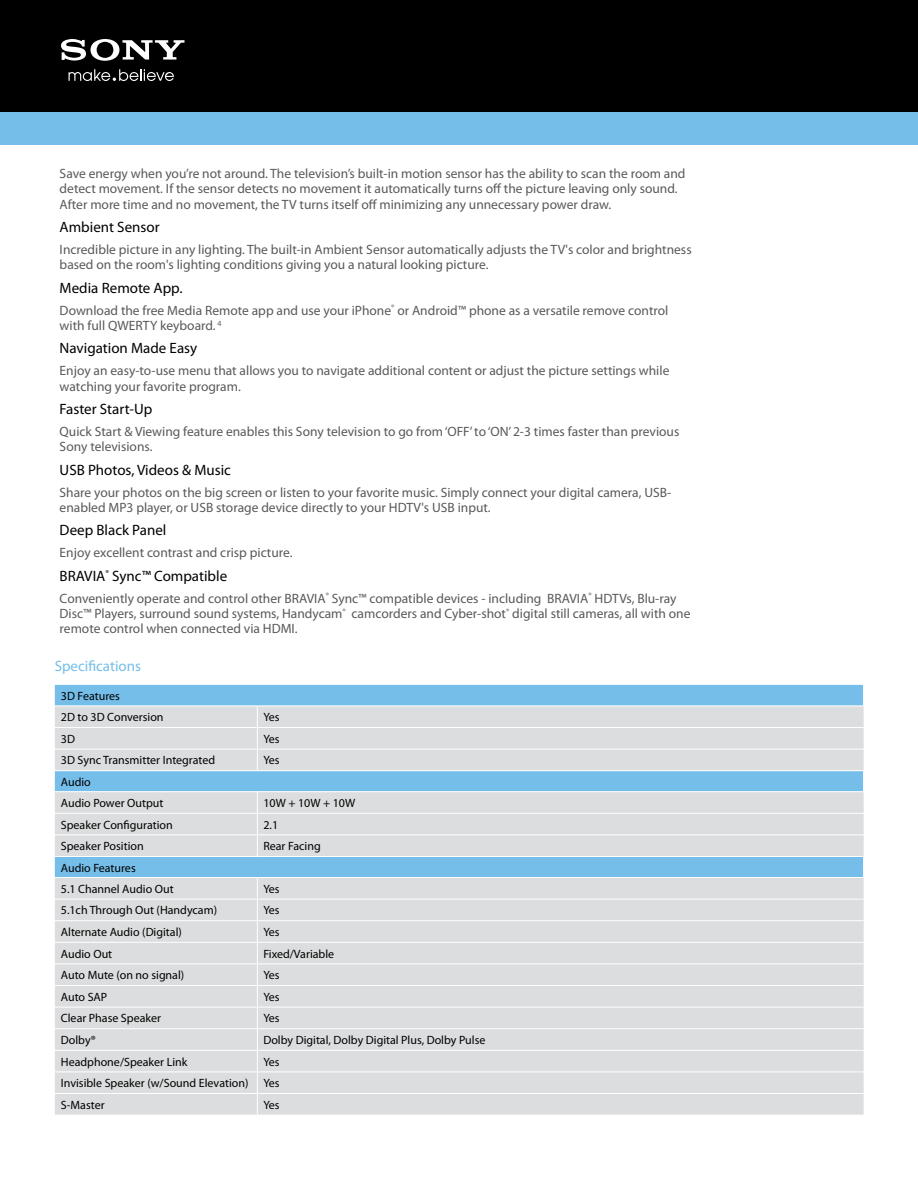
<style>
.page{position:relative;width:918px;height:1188px;background:#fff}
.page>*{position:absolute;margin:0;border:0;box-sizing:border-box;transform-origin:0 0}
.t1{font:15px "Myriad Pro";color:#000}
.t2{font:15px "Myriad Pro";color:#75bee9}
.t3{font:13.5px/15.3px "Myriad Pro";color:#58595b}
.t4{font:12px/21.3px "Myriad Pro";color:#000}
</style>
<div class="page">
<div style="left:0;top:0;width:918px;height:113px;background:#000"></div>
<div style="left:0;top:112px;width:918px;height:33px;background:#75bee9"></div>
<svg style="left:69px;top:69px;width:105px;height:12px"></svg>
<svg style="left:61px;top:39px;width:124px;height:22px"></svg>
<div style="left:55px;top:685px;width:808px;height:21px;background:#75bee9"></div>
<svg style="left:55px;top:707px;width:809px;height:408px;background:#d1dadf"></svg>
<svg style="left:863px;top:685px;width:1px;height:21px"></svg>
<hr style="left:55px;top:727px;width:202px;height:1px;background:#fff">
<hr style="left:257px;top:727px;width:607px;height:1px;background:#fff">
<hr style="left:55px;top:749px;width:202px;height:1px;background:#fff">
<hr style="left:257px;top:749px;width:607px;height:1px;background:#fff">
<svg style="left:257px;top:707px;width:1px;height:63px"></svg>
<hr style="left:55px;top:770px;width:202px;height:1px;background:#fff">
<hr style="left:257px;top:770px;width:607px;height:1px;background:#fff">
<svg style="left:863px;top:771px;width:1px;height:20px"></svg>
<hr style="left:55px;top:791px;width:202px;height:1px;background:#fff">
<hr style="left:257px;top:791px;width:607px;height:1px;background:#fff">
<hr style="left:55px;top:813px;width:202px;height:1px;background:#fff">
<hr style="left:257px;top:813px;width:607px;height:1px;background:#fff">
<hr style="left:55px;top:835px;width:202px;height:1px;background:#fff">
<hr style="left:257px;top:835px;width:607px;height:1px;background:#fff">
<svg style="left:257px;top:792px;width:1px;height:64px"></svg>
<hr style="left:55px;top:856px;width:202px;height:1px;background:#fff">
<hr style="left:257px;top:856px;width:607px;height:1px;background:#fff">
<svg style="left:863px;top:857px;width:1px;height:20px"></svg>
<hr style="left:55px;top:877px;width:202px;height:1px;background:#fff">
<hr style="left:257px;top:877px;width:607px;height:1px;background:#fff">
<hr style="left:55px;top:899px;width:202px;height:1px;background:#fff">
<hr style="left:257px;top:899px;width:607px;height:1px;background:#fff">
<hr style="left:55px;top:920px;width:202px;height:1px;background:#fff">
<hr style="left:257px;top:920px;width:607px;height:1px;background:#fff">
<hr style="left:55px;top:942px;width:202px;height:1px;background:#fff">
<hr style="left:257px;top:942px;width:607px;height:1px;background:#fff">
<hr style="left:55px;top:964px;width:202px;height:1px;background:#fff">
<hr style="left:257px;top:964px;width:607px;height:1px;background:#fff">
<hr style="left:55px;top:985px;width:202px;height:1px;background:#fff">
<hr style="left:257px;top:985px;width:607px;height:1px;background:#fff">
<hr style="left:55px;top:1007px;width:202px;height:1px;background:#fff">
<hr style="left:257px;top:1007px;width:607px;height:1px;background:#fff">
<hr style="left:55px;top:1028px;width:202px;height:1px;background:#fff">
<hr style="left:257px;top:1028px;width:607px;height:1px;background:#fff">
<hr style="left:55px;top:1050px;width:202px;height:1px;background:#fff">
<hr style="left:257px;top:1050px;width:607px;height:1px;background:#fff">
<hr style="left:55px;top:1072px;width:202px;height:1px;background:#fff">
<hr style="left:257px;top:1072px;width:607px;height:1px;background:#fff">
<hr style="left:55px;top:1093px;width:202px;height:1px;background:#fff">
<hr style="left:257px;top:1093px;width:607px;height:1px;background:#fff">
<svg style="left:257px;top:878px;width:1px;height:237px"></svg>
<p class="t3" style="left:60px;top:166px;width:627px">Save energy when you’re not around. The television’s built-in motion sensor has the ability to scan the room and detect movement. If the sensor detects no movement it automatically turns off the picture leaving only sound.<br>After more time and no movement, the TV turns itself off minimizing any unnecessary power draw.</p>
<p class="t1" style="left:60px;top:218px;width:102px">Ambient Sensor</p>
<p class="t3" style="left:60px;top:242px;width:634px">Incredible picture in any lighting. The built-in Ambient Sensor automatically adjusts the TV's color and brightness based on the room's lighting conditions giving you a natural looking picture.</p>
<p class="t1" style="left:60px;top:278px;width:124px">Media Remote App.</p>
<p class="t3" style="left:60px;top:302px;width:610px">Download the free Media Remote app and use your iPhone<sup>®</sup> or Android™ phone as a versatile remove control with full QWERTY keyboard. <sup>4</sup></p>
<p class="t1" style="left:60px;top:339px;width:139px">Navigation Made Easy</p>
<p class="t3" style="left:60px;top:363px;width:611px">Enjoy an easy-to-use menu that allows you to navigate additional content or adjust the picture settings while watching your favorite program.</p>
<p class="t1" style="left:60px;top:400px;width:94px">Faster Start-Up</p>
<p class="t3" style="left:60px;top:424px;width:621px">Quick Start &amp; Viewing feature enables this Sony television to go from ‘OFF’ to ‘ON’ 2-3 times faster than previous<br>Sony televisions.</p>
<p class="t1" style="left:60px;top:460px;width:173px">USB Photos, Videos &amp; Music</p>
<p class="t3" style="left:60px;top:484px;width:613px">Share your photos on the big screen or listen to your favorite music. Simply connect your digital camera, USB&shy;enabled MP3 player, or USB storage device directly to your HDTV's USB input.</p>
<p class="t1" style="left:60px;top:521px;width:108px">Deep Black Panel</p>
<p class="t3" style="left:60px;top:545px;width:234px">Enjoy excellent contrast and crisp picture.</p>
<p class="t1" style="left:60px;top:566px;width:169px">BRAVIA<sup>®</sup> Sync™ Compatible</p>
<p class="t3" style="left:60px;top:590px;width:632px">Conveniently operate and control other BRAVIA<sup>®</sup> Sync™ compatible devices - including BRAVIA<sup>®</sup> HDTVs, Blu-ray<br>Disc™ Players, surround sound systems, Handycam<sup>®</sup> camcorders and Cyber-shot<sup>®</sup> digital still cameras, all with one remote control when connected via HDMI.</p>
<p class="t2" style="left:55px;top:657px;width:88px">Specifications</p>
<p class="t4" style="left:61px;top:685px;width:104px">3D Features<br>2D to 3D Conversion</p>
<p class="t4" style="left:263px;top:706px;width:18px">Yes</p>
<p class="t4" style="left:61px;top:728px;width:16px">3D</p>
<p class="t4" style="left:263px;top:728px;width:18px">Yes</p>
<p class="t4" style="left:61px;top:750px;width:156px">3D Sync Transmitter Integrated</p>
<p class="t4" style="left:263px;top:750px;width:18px">Yes</p>
<p class="t4" style="left:61px;top:771px;width:104px">Audio<br>Audio Power Output</p>
<p class="t4" style="left:263px;top:792px;width:93px">10W + 10W + 10W</p>
<p class="t4" style="left:61px;top:814px;width:113px">Speaker Configuration</p>
<p class="t4" style="left:263px;top:814px;width:16px">2.1</p>
<p class="t4" style="left:61px;top:835px;width:84px">Speaker Position</p>
<p class="t4" style="left:263px;top:835px;width:59px">Rear Facing</p>
<p class="t4" style="left:61px;top:857px;width:114px">Audio Features<br>5.1 Channel Audio Out</p>
<p class="t4" style="left:263px;top:878px;width:18px">Yes</p>
<p class="t4" style="left:61px;top:900px;width:158px">5.1ch Through Out (Handycam)</p>
<p class="t4" style="left:263px;top:900px;width:18px">Yes</p>
<p class="t4" style="left:61px;top:921px;width:123px">Alternate Audio (Digital)</p>
<p class="t4" style="left:263px;top:921px;width:18px">Yes</p>
<p class="t4" style="left:61px;top:943px;width:53px">Audio Out</p>
<p class="t4" style="left:263px;top:943px;width:72px">Fixed/Variable</p>
<p class="t4" style="left:61px;top:964px;width:125px">Auto Mute (on no signal)</p>
<p class="t4" style="left:263px;top:964px;width:18px">Yes</p>
<p class="t4" style="left:61px;top:986px;width:48px">Auto SAP</p>
<p class="t4" style="left:263px;top:986px;width:18px">Yes</p>
<p class="t4" style="left:61px;top:1008px;width:102px">Clear Phase Speaker</p>
<p class="t4" style="left:263px;top:1008px;width:18px">Yes</p>
<p class="t4" style="left:61px;top:1029px;width:36px">Dolby®</p>
<p class="t4" style="left:263px;top:1029px;width:224px">Dolby Digital, Dolby Digital Plus, Dolby Pulse</p>
<p class="t4" style="left:61px;top:1051px;width:128px">Headphone/Speaker Link</p>
<p class="t4" style="left:61px;top:1051px;width:220px;text-align:justify;text-indent:203px">Yes Invisible Speaker (w/Sound Elevation) Yes S-Master</p>
<p class="t4" style="left:263px;top:1094px;width:18px">Yes</p>
</div>
